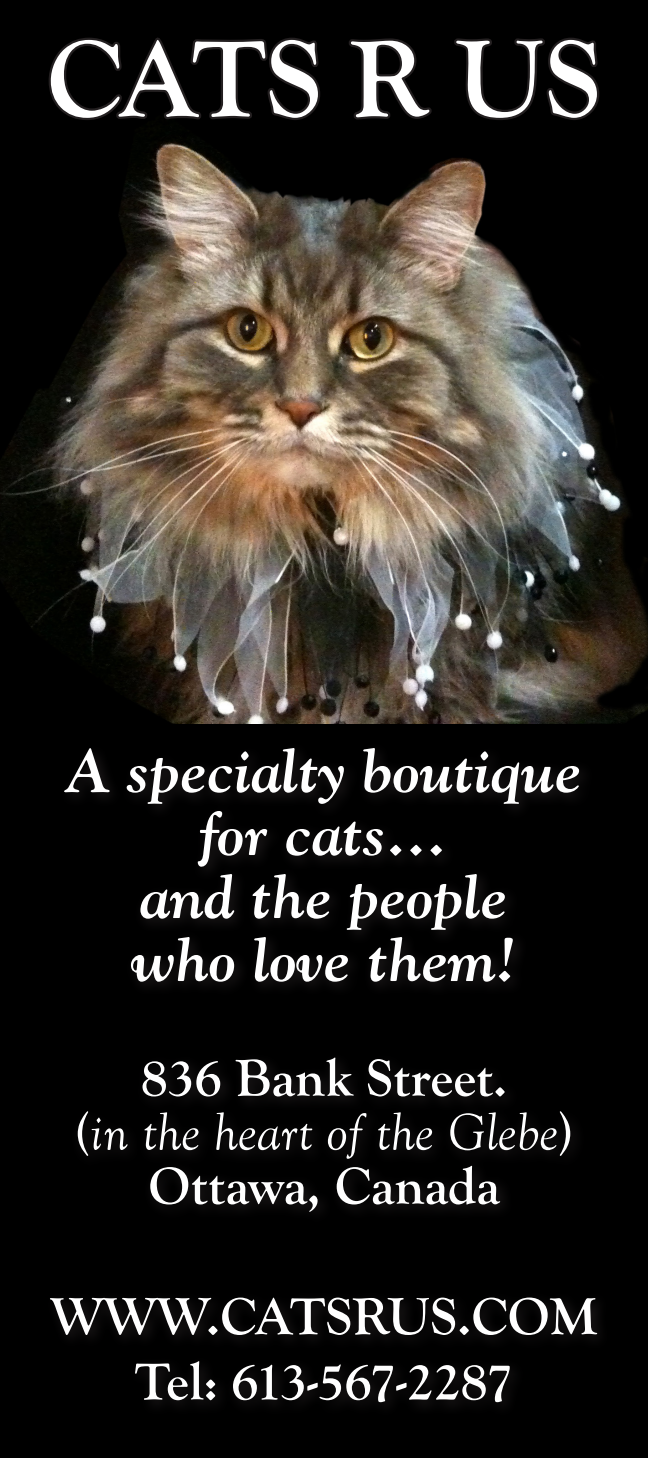
<style>
.page{position:relative;width:648px;height:1458px;background:#000}
.page>*{position:absolute;margin:0;border:0;box-sizing:border-box;transform-origin:0 0}
.t1{font:700 112.5px "Goudy Old Style T";letter-spacing:-.01em;color:#fff}
.t2{font:60.75px "Goudy Bold Italic Os F";color:#fff}
.t3{font:700 54px "Goudy Old Style T";color:#fff}
.t4{font:italic 54px "Goudy Old Style T";color:#fff}
.t5{font:700 54px "Goudy Old Style T";letter-spacing:-.03em;color:#fff}
.s1{font-weight:700;font-style:normal}
</style>
<div class="page">
<img style="left:0;top:144px;width:648px;height:579px">
<svg style="left:48px;top:37px;width:272px;height:107px"></svg>
<svg style="left:349px;top:38px;width:83px;height:82px"></svg>
<svg style="left:454px;top:37px;width:145px;height:83px"></svg>
<div style="left:44px;top:741px;width:568px;height:678px;background:linear-gradient(to right,#030303,#030303)"></div>
<p class="t1" style="left:47px;top:16px;width:556px">CATS R US</p>
<p class="t2" style="left:66px;top:733px;width:518px">A specialty boutique</p>
<p class="t2" style="left:201px;top:796px;width:248px">for cats...</p>
<p class="t2" style="left:140px;top:859px;width:369px">and the people</p>
<p class="t2" style="left:132px;top:922px;width:386px">who love them!</p>
<p class="t3" style="left:141px;top:1048px;width:368px">836 Bank Street.</p>
<p class="t4" style="left:75px;top:1103px;width:500px"><span class="s1">(</span>in the heart of the Glebe<span class="s1">)</span></p>
<p class="t3" style="left:148px;top:1156px;width:353px">Ottawa, Canada</p>
<p class="t3" style="left:51px;top:1286px;width:548px">WWW.CATSRUS.COM</p>
<p class="t5" style="left:135px;top:1352px;width:379px">Tel: 613-567-2287</p>
</div>
